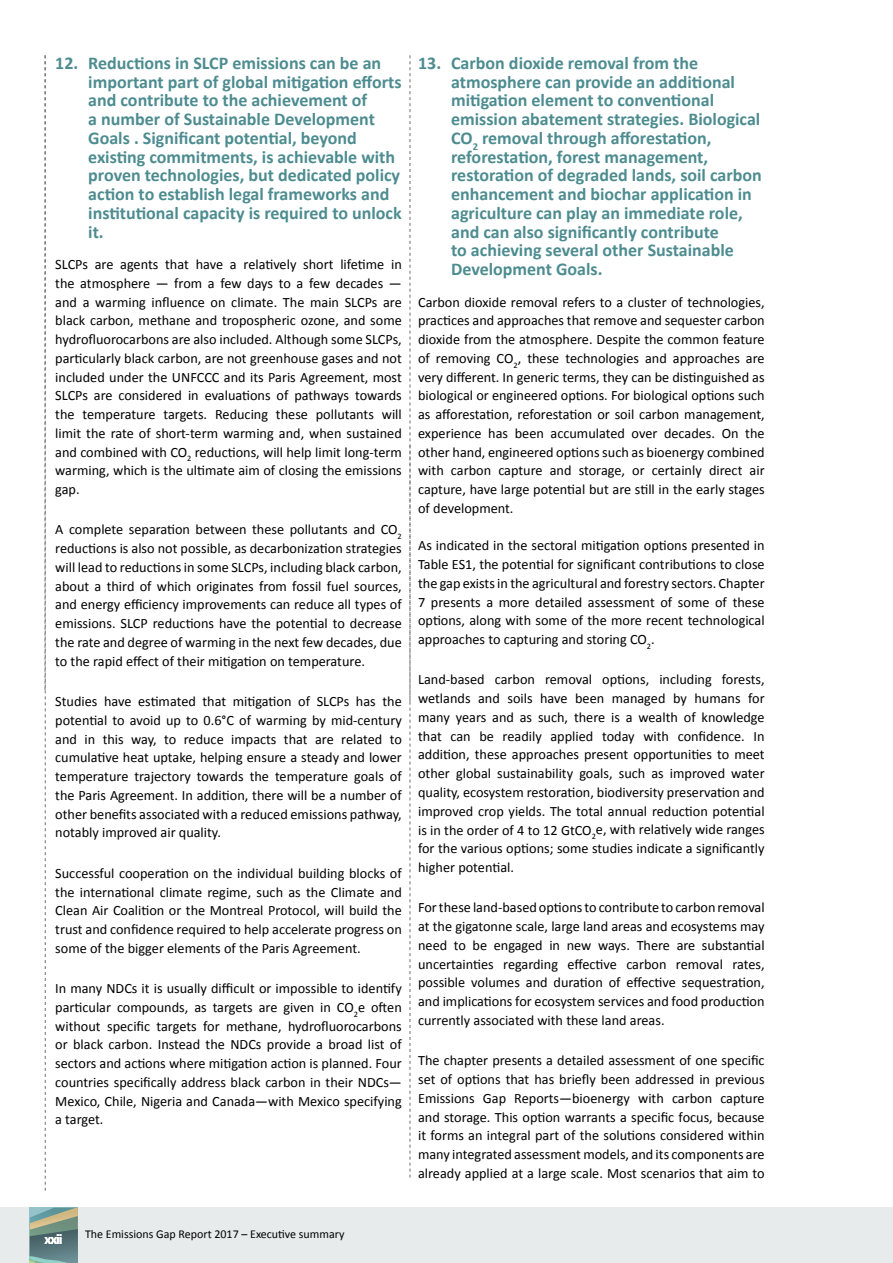
<style>
.page{position:relative;width:893px;height:1263px;background:#fff}
.page>*{position:absolute;margin:0;border:0;box-sizing:border-box;transform-origin:0 0}
.t1{font:700 18px/18.8px "Calibri";color:#4d8c90}
.t2{font:700 15px "Calibri";color:#fff}
.t3{font:14.25px/18.8px "Calibri";color:#000;text-align:justify}
.t4{font:12px "Calibri";color:#000}
</style>
<div class="page">
<div style="left:0;top:1208px;width:893px;height:55px;background:#e7ebec"></div>
<svg style="left:30px;top:1208px;width:48px;height:55px;background:#728e86"></svg>
<svg style="left:45px;top:55px;width:1px;height:1136px"></svg>
<svg style="left:410px;top:55px;width:1px;height:1123px"></svg>
<p class="t1" style="left:88px;top:53px;width:315px;text-indent:-33px">12. Reductions in SLCP emissions can be an important part of global mitigation efforts and contribute to the achievement of<br>a number of Sustainable Development Goals . Significant potential, beyond existing commitments, is achievable with proven technologies, but dedicated policy action to establish legal frameworks and institutional capacity is required to unlock it.</p>
<p class="t3" style="left:55px;top:255px;width:348px">SLCPs are agents that have a relatively short lifetime in the atmosphere — from a few days to a few decades — and a warming influence on climate. The main SLCPs are black carbon, methane and tropospheric ozone, and some hydrofluorocarbons are also included. Although some SLCPs, particularly black carbon, are not greenhouse gases and not included under the UNFCCC and its Paris Agreement, most SLCPs are considered in evaluations of pathways towards the temperature targets. Reducing these pollutants will limit the rate of short-term warming and, when sustained and combined with CO<sub>2</sub> reductions, will help limit long-term warming, which is the ultimate aim of closing the emissions gap.</p>
<p class="t3" style="left:55px;top:520px;width:348px">A complete separation between these pollutants and CO<sub>2 </sub>reductions is also not possible, as decarbonization strategies will lead to reductions in some SLCPs, including black carbon, about a third of which originates from fossil fuel sources, and energy efficiency improvements can reduce all types of emissions. SLCP reductions have the potential to decrease the rate and degree of warming in the next few decades, due to the rapid effect of their mitigation on temperature.</p>
<p class="t3" style="left:55px;top:692px;width:348px">Studies have estimated that mitigation of SLCPs has the potential to avoid up to 0.6°C of warming by mid-century and in this way, to reduce impacts that are related to cumulative heat uptake, helping ensure a steady and lower temperature trajectory towards the temperature goals of the Paris Agreement. In addition, there will be a number of other benefits associated with a reduced emissions pathway, notably improved air quality.</p>
<p class="t3" style="left:55px;top:864px;width:348px">Successful cooperation on the individual building blocks of the international climate regime, such as the Climate and Clean Air Coalition or the Montreal Protocol, will build the trust and confidence required to help accelerate progress on some of the bigger elements of the Paris Agreement.</p>
<p class="t3" style="left:55px;top:979px;width:348px">In many NDCs it is usually difficult or impossible to identify particular compounds, as targets are given in CO<sub>2</sub>e often without specific targets for methane, hydrofluorocarbons or black carbon. Instead the NDCs provide a broad list of sectors and actions where mitigation action is planned. Four countries specifically address black carbon in their NDCs— Mexico, Chile, Nigeria and Canada—with Mexico specifying a target.</p>
<p class="t1" style="left:451px;top:53px;width:312px;text-indent:-33px">13. Carbon dioxide removal from the atmosphere can provide an additional mitigation element to conventional emission abatement strategies. Biological CO<sub>2</sub> removal through afforestation, reforestation, forest management, restoration of degraded lands, soil carbon enhancement and biochar application in agriculture can play an immediate role, and can also significantly contribute<br>to achieving several other Sustainable Development Goals.</p>
<p class="t3" style="left:418px;top:292px;width:348px">Carbon dioxide removal refers to a cluster of technologies, practices and approaches that remove and sequester carbon dioxide from the atmosphere. Despite the common feature of removing CO<sub>2</sub>, these technologies and approaches are very different. In generic terms, they can be distinguished as biological or engineered options. For biological options such as afforestation, reforestation or soil carbon management, experience has been accumulated over decades. On the other hand, engineered options such as bioenergy combined with carbon capture and storage, or certainly direct air capture, have large potential but are still in the early stages of development.</p>
<p class="t3" style="left:418px;top:536px;width:348px">As indicated in the sectoral mitigation options presented in Table ES1, the potential for significant contributions to close the gap exists in the agricultural and forestry sectors. Chapter 7 presents a more detailed assessment of some of these options, along with some of the more recent technological approaches to capturing and storing CO<sub>2</sub>.</p>
<p class="t3" style="left:418px;top:670px;width:348px">Land-based carbon removal options, including forests, wetlands and soils have been managed by humans for many years and as such, there is a wealth of knowledge that can be readily applied today with confidence. In addition, these approaches present opportunities to meet other global sustainability goals, such as improved water quality, ecosystem restoration, biodiversity preservation and improved crop yields. The total annual reduction potential is in the order of 4 to 12 GtCO<sub>2</sub>e, with relatively wide ranges for the various options; some studies indicate a significantly higher potential.</p>
<p class="t3" style="left:418px;top:898px;width:348px">For these land-based options to contribute to carbon removal at the gigatonne scale, large land areas and ecosystems may need to be engaged in new ways. There are substantial uncertainties regarding effective carbon removal rates, possible volumes and duration of effective sequestration, and implications for ecosystem services and food production currently associated with these land areas.</p>
<p class="t3" style="left:418px;top:1051px;width:348px">The chapter presents a detailed assessment of one specific set of options that has briefly been addressed in previous Emissions Gap Reports—bioenergy with carbon capture and storage. This option warrants a specific focus, because it forms an integral part of the solutions considered within many integrated assessment models, and its components are already applied at a large scale. Most scenarios that aim to</p>
<p class="t2" style="left:45px;top:1229px;width:19px">xxii</p>
<p class="t4" style="left:85px;top:1226px;width:261px">The Emissions Gap Report 2017 – Executive summary</p>
</div>
